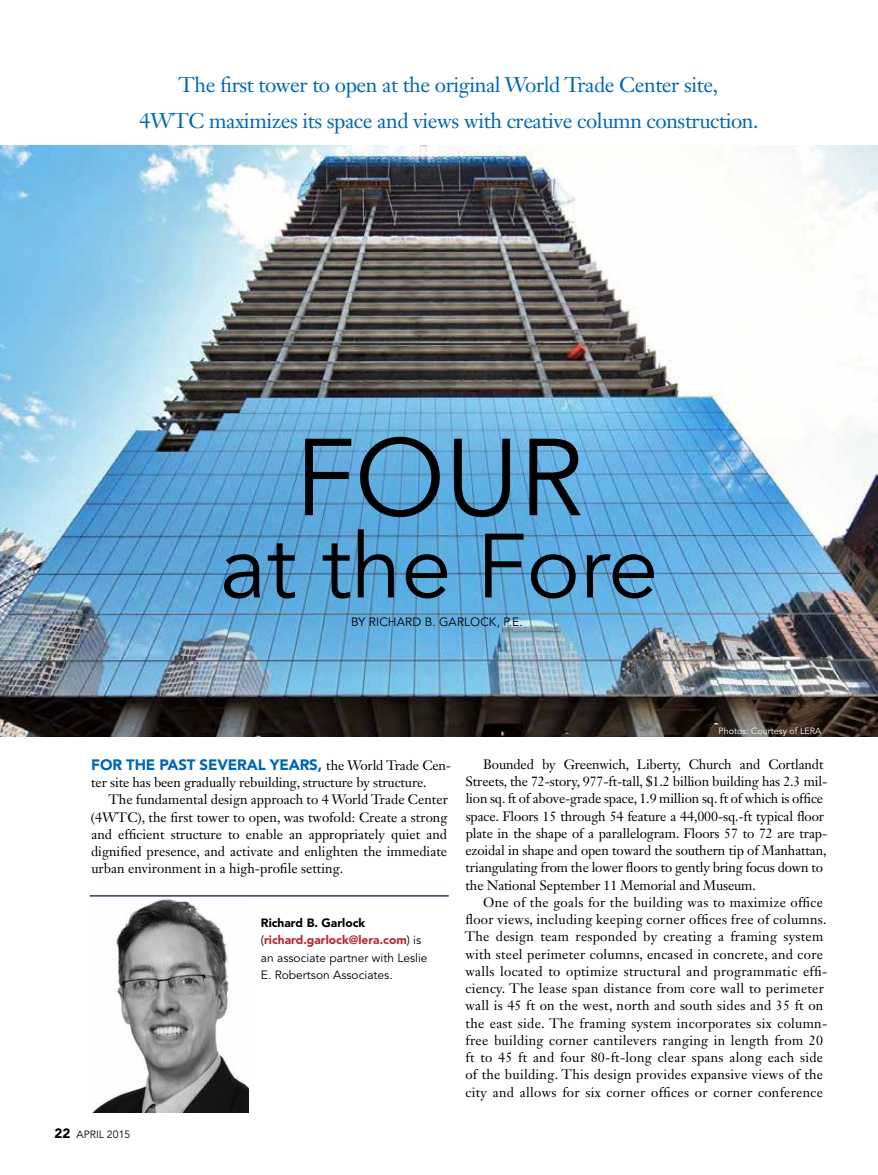
<style>
.page{position:relative;width:878px;height:1175px;background:#fff}
.page>*{position:absolute;margin:0;border:0;box-sizing:border-box;transform-origin:0 0}
.t1{font:108px "Avenir LT Std";color:#000}
.t2{font:90px "Avenir LT Std";color:#000}
.t3{font:21px/36px "Janson Text LT Std";letter-spacing:-.02em;color:#0066b3;text-align:center}
.t4{font:900 15px "Avenir LT Std";letter-spacing:-.01em;color:#0066b3}
.t5{font:13.5px/17.2px "Janson Text LT Std";color:#000}
.t6{font:13.5px/17.2px "Janson Text LT Std";letter-spacing:.02em;color:#000}
.t7{font:12px/17.2px "Avenir LT Std";color:#000}
.t8{font:10.5px "Avenir LT Std";color:#000}
.t9{font:9px "Avenir LT Std";color:#fff}
.s1{font-family:"Janson Text LT Std";font-weight:400;font-size:13.5px;color:#000}
.s2{font-weight:900;font-size:13.5px}
.s3{font-weight:900}
.s4{font-weight:900;color:#b8292f}
</style>
<div class="page">
<img style="left:0;top:146px;width:877px;height:590px">
<img style="left:92px;top:896px;width:156px;height:216px">
<hr style="left:90px;top:895px;width:358px;height:1px;background:#34346e">
<h3 class="t3" style="left:139px;top:66px;width:620px">The first tower to open at the original World Trade Center site,<br>4WTC maximizes its space and views with creative column construction.</h3>
<h1 class="t1" style="left:295px;top:416px;width:290px">FOUR</h1>
<h2 class="t2" style="left:220px;top:514px;width:440px">at the Fore</h2>
<p class="t7" style="left:351px;top:613px;width:173px">BY RICHARD B. GARLOCK, P.E.</p>
<p class="t9" style="left:718px;top:726px;width:104px">Photos: Courtesy of LERA</p>
<p class="t4" style="left:91px;top:755px;width:361px">FOR THE PAST SEVERAL YEARS, <span class="s1">the World Trade Cen-</span></p>
<p class="t5" style="left:91px;top:773px;width:337px">ter site has been gradually rebuilding, structure by structure.</p>
<p class="t5" style="left:108px;top:791px;width:341px">The fundamental design approach to 4 World Trade Center</p>
<p class="t5" style="left:91px;top:808px;width:358px">(4WTC), the first tower to open, was twofold: Create a strong</p>
<p class="t5" style="left:91px;top:825px;width:357px">and efficient structure to enable an appropriately quiet and</p>
<p class="t5" style="left:91px;top:842px;width:357px">dignified presence, and activate and enlighten the immediate</p>
<p class="t5" style="left:91px;top:860px;width:253px">urban environment in a high-profile setting.</p>
<p class="t8" style="left:55px;top:1128px;width:77px"><span class="s2">22</span> APRIL 2015</p>
<p class="t7" style="left:261px;top:914px;width:168px"><span class="s3">Richard B. Garlock </span>(<span class="s4">richard.garlock@lera.com</span>) is an associate partner with Leslie<br>E. Robertson Associates.</p>
<p class="t5" style="left:465px;top:755px;width:363px;text-indent:18px">Bounded by Greenwich, Liberty, Church and Cortlandt Streets, the 72-story, 977-ft-tall, $1.2 billion building has 2.3 mil&shy;lion sq. ft of above-grade space, 1.9 million sq. ft of which is office space. Floors 15 through 54 feature a 44,000-sq.-ft typical floor plate in the shape of a parallelogram. Floors 57 to 72 are trap&shy;ezoidal in shape and open toward the southern tip of Manhattan, triangulating from the lower floors to gently bring focus down to the National September 11 Memorial and Museum.</p>
<p class="t6" style="left:464px;top:893px;width:364px;text-indent:19px">One of the goals for the building was to maximize office floor views, including keeping corner offices free of columns.<br>The design team responded by creating a framing system with steel perimeter columns, encased in concrete, and core walls located to optimize structural and programmatic effi&shy;ciency. The lease span distance from core wall to perimeter wall is 45 ft on the west, north and south sides and 35 ft on the east side. The framing system incorporates six column&shy;free building corner cantilevers ranging in length from 20 ft to 45 ft and four 80-ft-long clear spans along each side of the building. This design provides expansive views of the city and allows for six corner offices or corner conference</p>
</div>
